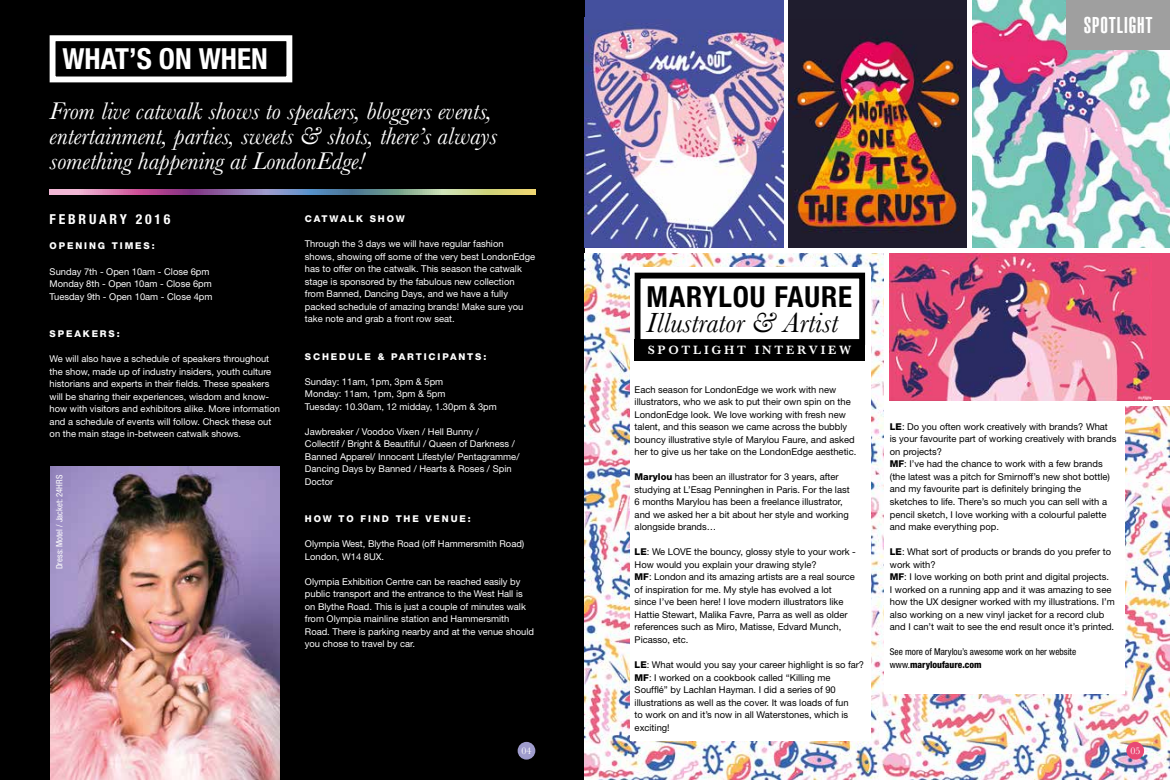
<style>
.page{position:relative;width:1170px;height:780px;background:#fff}
.page>*{position:absolute;margin:0;border:0;box-sizing:border-box;transform-origin:0 0}
.t1{font:700 condensed 29px "Helvetica Neue";color:#fff}
.t2{font:700 condensed 29px "Helvetica Neue";letter-spacing:.03em;color:#000}
.t3{font:italic 28.75px "Baskerville";color:#000}
.t4{font:italic 25px/25px "Baskerville";color:#fff}
.t5{font:900 extra-condensed 22.5px "Helvetica";letter-spacing:.04em;color:#fff}
.t6{font:700 condensed 13.75px "Helvetica Neue";letter-spacing:.2em;color:#fff}
.t7{font:600 12.5px "Baskerville";letter-spacing:.225em;color:#fff}
.t8{font:10px "Baskerville";color:#fff}
.t9{font:9.38px/12.5px "Helvetica Neue";color:#000}
.t10{font:9.38px/12.5px "Helvetica Neue";color:#fff}
.t11{font:800 9.38px "Helvetica Neue";letter-spacing:.2em;color:#fff}
.t12{font:condensed 9.38px/12.5px "Helvetica Neue";color:#000}
.t13{font:condensed 8.75px "Helvetica Neue";color:#fff}
.s1{font-weight:800}
</style>
<div class="page">
<div style="left:0;top:0;width:585px;height:780px;background:#000"></div>
<img style="left:585px;top:253px;width:584px;height:527px">
<img style="left:972px;top:0;width:197px;height:248px">
<div style="left:50px;top:35px;width:242px;height:47px;border:6px solid #fff"></div>
<svg style="left:50px;top:190px;width:485px;height:4px;background:#a593a3"></svg>
<div style="left:1066px;top:0;width:103px;height:50px;background:#9f9f9f"></div>
<img style="left:788px;top:19px;width:178px;height:229px">
<img style="left:585px;top:19px;width:198px;height:229px">
<div style="left:630px;top:268px;width:240px;height:473px;background:#fff"></div>
<div style="left:884px;top:401px;width:240px;height:292px;background:#fff"></div>
<div style="left:884px;top:248px;width:285px;height:157px;background:#fff"></div>
<img style="left:889px;top:253px;width:262px;height:147px">
<div style="left:1151px;top:253px;width:18px;height:147px;background:#e94874"></div>
<div style="left:585px;top:0;width:198px;height:19px;background:#44509e"></div>
<div style="left:788px;top:0;width:178px;height:19px;background:#1f1d2e"></div>
<div style="left:634px;top:339px;width:231px;height:21px;background:#000"></div>
<div style="left:634px;top:272px;width:231px;height:73px;background:#fff;border:6px solid #000"></div>
<div style="left:1126px;top:741px;width:17px;height:18px;background:#e94874;border-radius:50%"></div>
<div style="left:517px;top:741px;width:18px;height:18px;background:#9f9ccd;border-radius:50%"></div>
<img style="left:50px;top:466px;width:230px;height:314px">
<h1 class="t1" style="left:62px;top:41px;width:207px">WHAT’S ON WHEN</h1>
<h3 class="t4" style="left:50px;top:99px;width:449px">From live catwalk shows to speakers, bloggers events, entertainment, parties, sweets &amp; shots, there’s always something happening at LondonEdge!</h3>
<h3 class="t6" style="left:50px;top:211px;width:122px">FEBRUARY 2016</h3>
<p class="t11" style="left:50px;top:240px;width:106px">OPENING TIMES:</p>
<p class="t10" style="left:50px;top:265px;width:164px">Sunday 7th - Open 10am - Close 6pm<br>Monday 8th - Open 10am - Close 6pm<br>Tuesday 9th - Open 10am - Close 4pm</p>
<p class="t11" style="left:50px;top:328px;width:72px">SPEAKERS:</p>
<p class="t10" style="left:50px;top:352px;width:232px">We will also have a schedule of speakers throughout the show, made up of industry insiders, youth culture historians and experts in their fields. These speakers will be sharing their experiences, wisdom and know&shy;how with visitors and exhibitors alike. More information and a schedule of events will follow. Check these out on the main stage in-between catwalk shows.</p>
<p class="t13" style="left:54px;top:569px;width:96px;rotate:-90deg">Dress: Motel / Jacket: 24HRS</p>
<p class="t11" style="left:305px;top:213px;width:101px">CATWALK SHOW</p>
<p class="t10" style="left:305px;top:237px;width:232px">Through the 3 days we will have regular fashion shows, showing off some of the very best LondonEdge has to offer on the catwalk. This season the catwalk stage is sponsored by the fabulous new collection from Banned, Dancing Days, and we have a fully packed schedule of amazing brands! Make sure you take note and grab a front row seat.</p>
<p class="t11" style="left:305px;top:351px;width:183px">SCHEDULE &amp; PARTICIPANTS:</p>
<p class="t10" style="left:305px;top:375px;width:193px">Sunday: 11am, 1pm, 3pm &amp; 5pm<br>Monday: 11am, 1pm, 3pm &amp; 5pm<br>Tuesday: 10.30am, 12 midday, 1.30pm &amp; 3pm</p>
<p class="t10" style="left:305px;top:425px;width:216px">Jawbreaker / Voodoo Vixen / Hell Bunny /<br>Collectif / Bright &amp; Beautiful / Queen of Darkness / Banned Apparel/ Innocent Lifestyle/ Pentagramme/ Dancing Days by Banned / Hearts &amp; Roses / Spin Doctor</p>
<p class="t11" style="left:305px;top:513px;width:167px">HOW TO FIND THE VENUE:</p>
<p class="t10" style="left:305px;top:537px;width:221px">Olympia West, Blythe Road (off Hammersmith Road)<br>London, W14 8UX.</p>
<p class="t10" style="left:305px;top:575px;width:231px">Olympia Exhibition Centre can be reached easily by public transport and the entrance to the West Hall is on Blythe Road. This is just a couple of minutes walk from Olympia mainline station and Hammersmith Road. There is parking nearby and at the venue should you chose to travel by car.</p>
<h3 class="t5" style="left:1083px;top:12px;width:70px">SPOTLIGHT</h3>
<h1 class="t2" style="left:646px;top:279px;width:207px">MARYLOU FAURE</h1>
<h2 class="t3" style="left:646px;top:303px;width:193px">Illustrator &amp; Artist</h2>
<h3 class="t7" style="left:647px;top:341px;width:205px">SPOTLIGHT INTERVIEW</h3>
<p class="t9" style="left:634px;top:383px;width:223px">Each season for LondonEdge we work with new illustrators, who we ask to put their own spin on the LondonEdge look. We love working with fresh new talent, and this season we came across the bubbly bouncy illustrative style of Marylou Faure, and asked her to give us her take on the LondonEdge aesthetic.</p>
<p class="t9" style="left:634px;top:470px;width:216px"><span class="s1">Marylou</span> has been an illustrator for 3 years, after studying at L’Esag Penninghen in Paris. For the last 6 months Marylou has been a freelance illustrator, and we asked her a bit about her style and working alongside brands…</p>
<p class="t9" style="left:634px;top:545px;width:223px"><span class="s1">LE</span>: We LOVE the bouncy, glossy style to your work - How would you explain your drawing style?<br><span class="s1">MF</span>: London and its amazing artists are a real source of inspiration for me. My style has evolved a lot since I’ve been here! I love modern illustrators like Hattie Stewart, Malika Favre, Parra as well as older references such as Miro, Matisse, Edvard Munch, Picasso, etc.</p>
<p class="t9" style="left:634px;top:658px;width:231px"><span class="s1">LE</span>: What would you say your career highlight is so far?<br><span class="s1">MF</span>: I worked on a cookbook called “Killing me Soufflé” by Lachlan Hayman. I did a series of 90 illustrations as well as the cover. It was loads of fun<br>to work on and it’s now in all Waterstones, which is exciting!</p>
<p class="t9" style="left:889px;top:420px;width:228px"><span class="s1">LE</span>: Do you often work creatively with brands? What is your favourite part of working creatively with brands on projects?<br><span class="s1">MF</span>: I’ve had the chance to work with a few brands (the latest was a pitch for Smirnoff’s new shot bottle) and my favourite part is definitely bringing the sketches to life. There’s so much you can sell with a pencil sketch, I love working with a colourful palette and make everything pop.</p>
<p class="t9" style="left:889px;top:545px;width:226px"><span class="s1">LE</span>: What sort of products or brands do you prefer to work with?<br><span class="s1">MF</span>: I love working on both print and digital projects.<br>I worked on a running app and it was amazing to see how the UX designer worked with my illustrations. I’m also working on a new vinyl jacket for a record club and I can’t wait to see the end result once it’s printed.</p>
<p class="t12" style="left:889px;top:645px;width:188px">See more of Marylou’s awesome work on her website www.<span class="s1">maryloufaure.com</span></p>
<p class="t8" style="left:521px;top:744px;width:11px">04</p>
<p class="t8" style="left:1130px;top:744px;width:11px">05</p>
</div>
